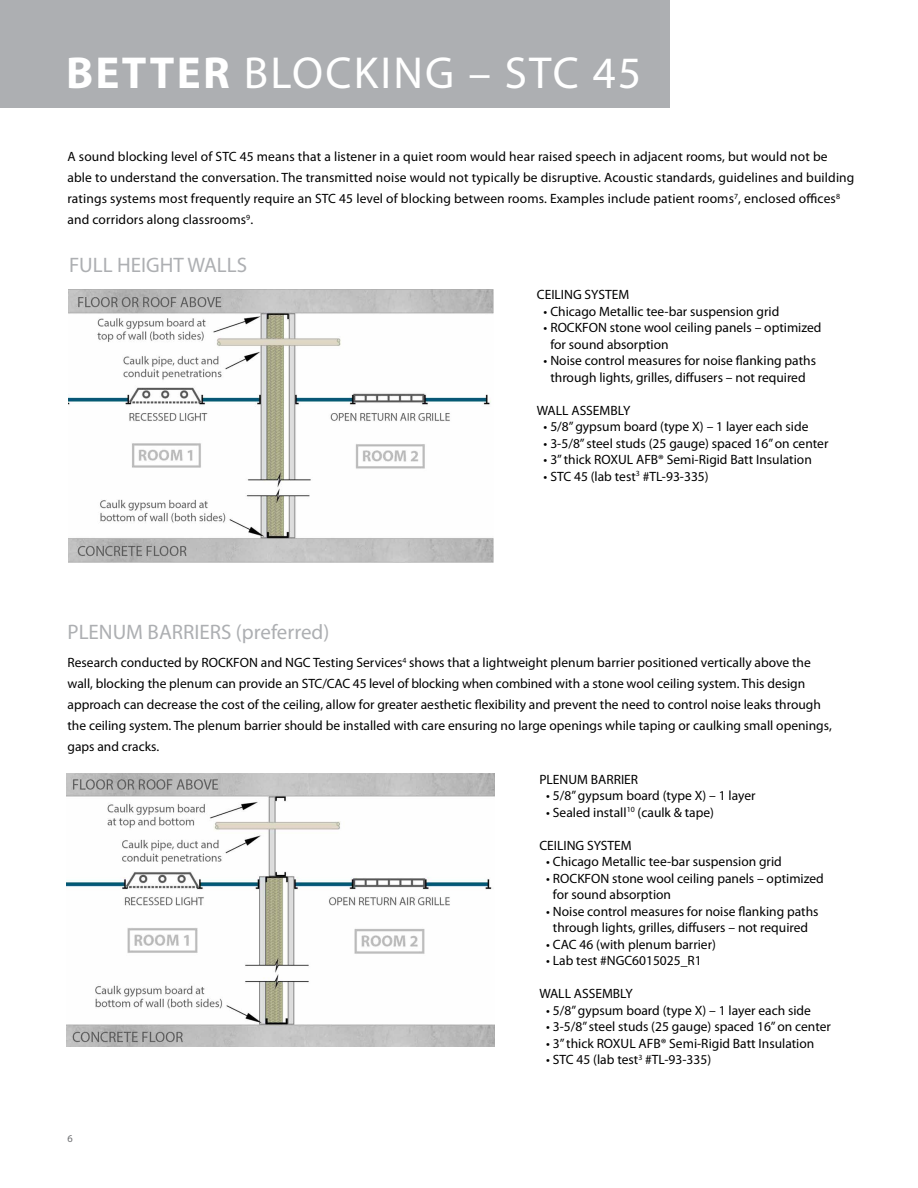
<style>
.page{position:relative;width:918px;height:1188px;background:#fff}
.page>*{position:absolute;margin:0;border:0;box-sizing:border-box;transform-origin:0 0}
.t1{font:45px "Myriad Pro";letter-spacing:.05em;color:#fff}
.t2{font:21px "Myriad Pro";color:#adafb2}
.t3{font:13.5px/21px "Myriad Pro";color:#000}
.t4{font:10.5px "Myriad Pro";color:#6d6e71}
.s1{font-weight:700}
</style>
<div class="page">
<div style="left:0;top:0;width:670px;height:108px;background:#adafb2"></div>
<img style="left:69px;top:289px;width:425px;height:273px">
<img style="left:66px;top:774px;width:429px;height:273px">
<h1 class="t1" style="left:66px;top:45px;width:577px"><span class="s1">BETTER</span> BLOCKING – STC 45</h1>
<p class="t3" style="left:68px;top:146px;width:788px">A sound blocking level of STC 45 means that a listener in a quiet room would hear raised speech in adjacent rooms, but would not be able to understand the conversation. The transmitted noise would not typically be disruptive. Acoustic standards, guidelines and building ratings systems most frequently require an STC 45 level of blocking between rooms. Examples include patient rooms<sup>7</sup>, enclosed offices<sup>8 </sup>and corridors along classrooms<sup>9</sup>.</p>
<h2 class="t2" style="left:69px;top:252px;width:180px">FULL HEIGHT WALLS</h2>
<p class="t3" style="left:537px;top:284px;width:94px">CEILING SYSTEM</p>
<p class="t3" style="left:544px;top:301px;width:237px">• Chicago Metallic tee-bar suspension grid</p>
<p class="t3" style="left:550px;top:319px;width:273px;line-height:16.5px;text-indent:-7px">• ROCKFON stone wool ceiling panels – optimized for sound absorption</p>
<p class="t3" style="left:544px;top:352px;width:274px;line-height:16.5px;text-align:center">• Noise control measures for noise flanking paths through lights, grilles, diffusers – not required</p>
<p class="t3" style="left:537px;top:400px;width:95px">WALL ASSEMBLY</p>
<p class="t3" style="left:544px;top:416px;width:266px">• 5/8” gypsum board (type X) – 1 layer each side</p>
<p class="t3" style="left:544px;top:433px;width:286px">• 3-5/8” steel studs (25 gauge) spaced 16” on center</p>
<p class="t3" style="left:544px;top:449px;width:270px">• 3” thick ROXUL AFB® Semi-Rigid Batt Insulation</p>
<p class="t3" style="left:544px;top:466px;width:167px">• STC 45 (lab test<sup>3</sup> #TL-93-335)</p>
<h2 class="t2" style="left:68px;top:619px;width:263px">PLENUM BARRIERS (preferred)</h2>
<p class="t3" style="left:67px;top:652px;width:766px">Research conducted by ROCKFON and NGC Testing Services<sup>4</sup> shows that a lightweight plenum barrier positioned vertically above the wall, blocking the plenum can provide an STC/CAC 45 level of blocking when combined with a stone wool ceiling system. This design approach can decrease the cost of the ceiling, allow for greater aesthetic flexibility and prevent the need to control noise leaks through the ceiling system. The plenum barrier should be installed with care ensuring no large openings while taping or caulking small openings, gaps and cracks.</p>
<p class="t4" style="left:68px;top:1132px;width:7px">6</p>
<p class="t3" style="left:539px;top:769px;width:100px">PLENUM BARRIER</p>
<p class="t3" style="left:546px;top:785px;width:211px">• 5/8” gypsum board (type X) – 1 layer</p>
<p class="t3" style="left:546px;top:802px;width:169px">• Sealed install<sup>10</sup> (caulk &amp; tape)</p>
<p class="t3" style="left:539px;top:835px;width:94px">CEILING SYSTEM</p>
<p class="t3" style="left:546px;top:851px;width:237px">• Chicago Metallic tee-bar suspension grid</p>
<p class="t3" style="left:553px;top:870px;width:272px;line-height:16.5px;text-indent:-7px">• ROCKFON stone wool ceiling panels – optimized for sound absorption</p>
<p class="t3" style="left:546px;top:903px;width:274px;line-height:16.5px;text-align:center">• Noise control measures for noise flanking paths through lights, grilles, diffusers – not required</p>
<p class="t3" style="left:546px;top:933px;width:171px">• CAC 46 (with plenum barrier)</p>
<p class="t3" style="left:546px;top:950px;width:157px">• Lab test #NGC6015025_R1</p>
<p class="t3" style="left:539px;top:983px;width:95px">WALL ASSEMBLY</p>
<p class="t3" style="left:546px;top:999px;width:266px">• 5/8” gypsum board (type X) – 1 layer each side</p>
<p class="t3" style="left:546px;top:1016px;width:286px">• 3-5/8” steel studs (25 gauge) spaced 16” on center</p>
<p class="t3" style="left:546px;top:1032px;width:270px">• 3” thick ROXUL AFB® Semi-Rigid Batt Insulation</p>
<p class="t3" style="left:546px;top:1049px;width:167px">• STC 45 (lab test<sup>3</sup> #TL-93-335)</p>
</div>
